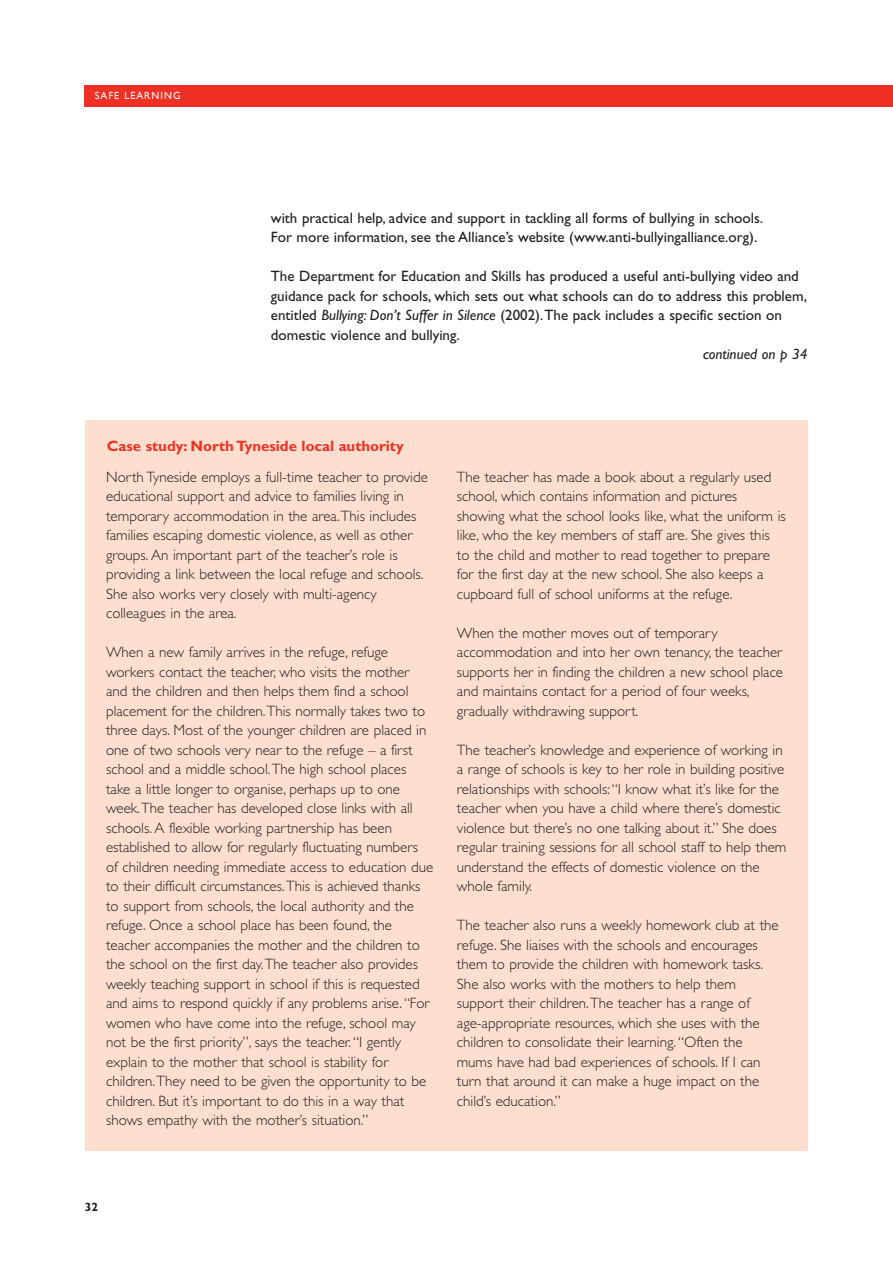
<style>
.page{position:relative;width:893px;height:1263px;background:#fff}
.page>*{position:absolute;margin:0;border:0;box-sizing:border-box;transform-origin:0 0}
.t1{font:300 15px/19.5px "Gill Sans";color:#231f20}
.t2{font:15px/19.5px "Gill Sans";color:#231f20}
.t3{font:700 15px "Gill Sans";color:#ee3124}
.t4{font:italic 15px "Gill Sans";color:#231f20}
.t5{font:700 12px "Gill Sans";color:#231f20}
.t6{font:10.5px "Gill Sans";letter-spacing:.1em;color:#fff}
.s1{font-style:italic}
</style>
<div class="page">
<div style="left:85px;top:85px;width:808px;height:21px;background:#ee3124"></div>
<div style="left:85px;top:420px;width:723px;height:731px;background:#fddecf"></div>
<p class="t6" style="left:95px;top:92px;width:87px">SAFE LEARNING</p>
<p class="t2" style="left:271px;top:210px;width:494px">with practical help, advice and support in tackling all forms of bullying in schools.<br>For more information, see the Alliance’s website (www.anti-bullyingalliance.org).</p>
<p class="t2" style="left:271px;top:268px;width:537px">The Department for Education and Skills has produced a useful anti-bullying video and guidance pack for schools, which sets out what schools can do to address this problem, entitled <span class="s1">Bullying: Don’t Suffer in Silence</span> (2002).The pack includes a specific section on domestic violence and bullying.</p>
<p class="t4" style="left:703px;top:349px;width:106px">continued on p 34</p>
<p class="t3" style="left:107px;top:441px;width:298px">Case study: North Tyneside local authority</p>
<p class="t1" style="left:106px;top:469px;width:323px">North Tyneside employs a full-time teacher to provide educational support and advice to families living in temporary accommodation in the area.This includes families escaping domestic violence, as well as other groups. An important part of the teacher’s role is providing a link between the local refuge and schools.<br>She also works very closely with multi-agency colleagues in the area.</p>
<p class="t1" style="left:106px;top:644px;width:329px">When a new family arrives in the refuge, refuge workers contact the teacher, who visits the mother and the children and then helps them find a school placement for the children.This normally takes two to three days. Most of the younger children are placed in one of two schools very near to the refuge – a first school and a middle school.The high school places take a little longer to organise, perhaps up to one week.The teacher has developed close links with all schools. A flexible working partnership has been established to allow for regularly fluctuating numbers of children needing immediate access to education due to their difficult circumstances.This is achieved thanks to support from schools, the local authority and the refuge. Once a school place has been found, the teacher accompanies the mother and the children to the school on the first day.The teacher also provides weekly teaching support in school if this is requested and aims to respond quickly if any problems arise.“For women who have come into the refuge, school may not be the first priority”, says the teacher.“I gently explain to the mother that school is stability for children.They need to be given the opportunity to be children. But it’s important to do this in a way that shows empathy with the mother’s situation.”</p>
<p class="t1" style="left:457px;top:469px;width:330px">The teacher has made a book about a regularly used school, which contains information and pictures showing what the school looks like, what the uniform is like, who the key members of staff are. She gives this to the child and mother to read together to prepare for the first day at the new school. She also keeps a cupboard full of school uniforms at the refuge.</p>
<p class="t1" style="left:457px;top:625px;width:328px">When the mother moves out of temporary accommodation and into her own tenancy, the teacher supports her in finding the children a new school place and maintains contact for a period of four weeks, gradually withdrawing support.</p>
<p class="t1" style="left:457px;top:742px;width:331px">The teacher’s knowledge and experience of working in a range of schools is key to her role in building positive relationships with schools:“I know what it’s like for the teacher when you have a child where there’s domestic violence but there’s no one talking about it.” She does regular training sessions for all school staff to help them understand the effects of domestic violence on the whole family.</p>
<p class="t1" style="left:457px;top:917px;width:323px">The teacher also runs a weekly homework club at the refuge. She liaises with the schools and encourages them to provide the children with homework tasks.<br>She also works with the mothers to help them support their children.The teacher has a range of age-appropriate resources, which she uses with the children to consolidate their learning.“Often the mums have had bad experiences of schools. If I can turn that around it can make a huge impact on the child’s education.”</p>
<p class="t5" style="left:85px;top:1203px;width:15px">32</p>
</div>
